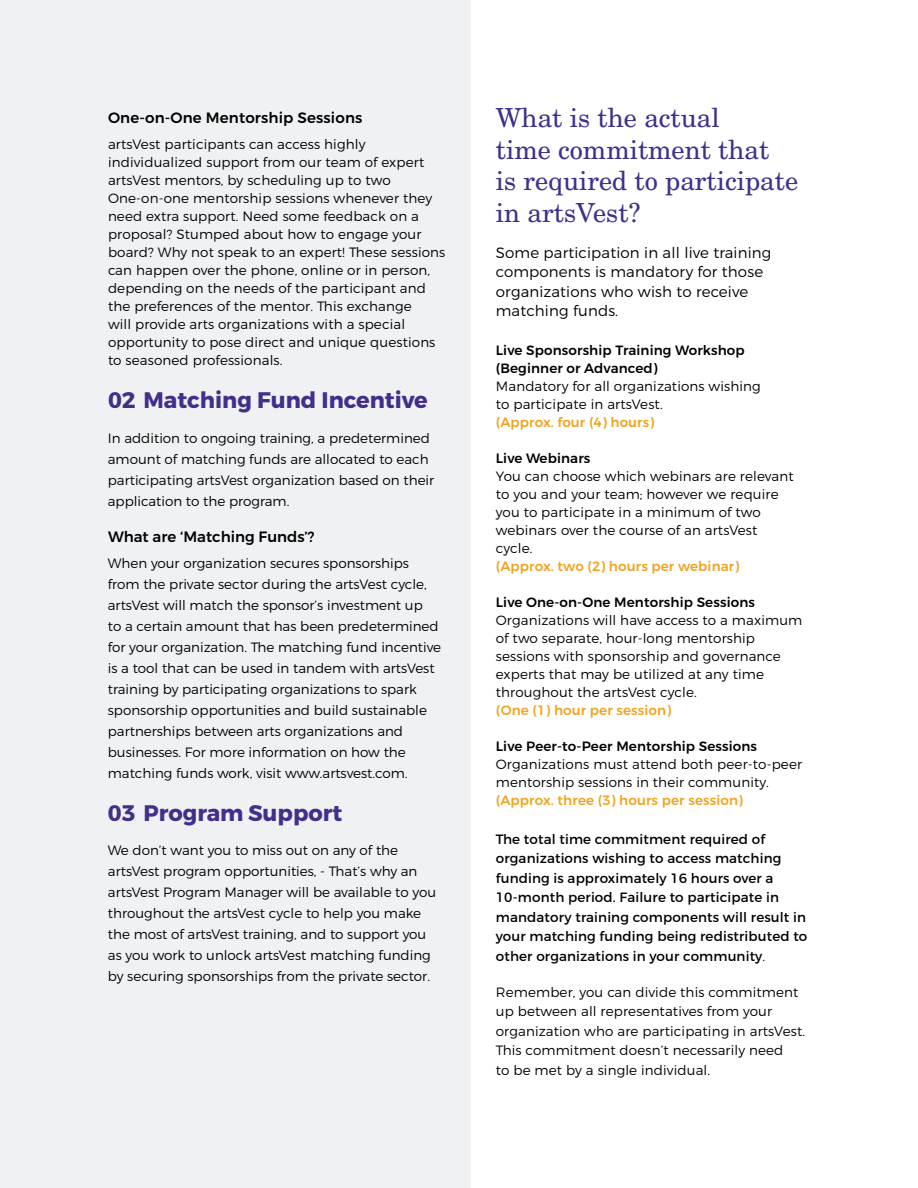
<style>
.page{position:relative;width:918px;height:1188px;background:#fff}
.page>*{position:absolute;margin:0;border:0;box-sizing:border-box;transform-origin:0 0}
.t1{font:26.25px/31.5px "New Century Schlbk LT Std";color:#412f8b}
.t2{font:700 22.5px "Montserrat";color:#412f8b}
.t3{font:300 15px/19.5px "Montserrat";letter-spacing:.01em;color:#000}
.t4{font:500 15px "Montserrat";letter-spacing:.01em;color:#000}
.t5{font:300 13.5px/18px "Montserrat";color:#000}
.t6{font:13.5px/19.5px "Montserrat";letter-spacing:.01em;color:#000}
.t7{font:500 13.5px/18px "Montserrat";letter-spacing:.01em;color:#000}
.t8{font:500 13.5px "Montserrat";letter-spacing:.01em;color:#f0a31f}
.s1{font-weight:300}
</style>
<div class="page">
<div style="left:0;top:0;width:471px;height:1188px;background:#eff1f2"></div>
<p class="t4" style="left:108px;top:108px;width:256px">One-on-One Mentorship Sessions</p>
<p class="t5" style="left:108px;top:135px;width:339px">artsVest participants can access highly individualized support from our team of expert artsVest mentors, by scheduling up to two One-on-one mentorship sessions whenever they need extra support. Need some feedback on a proposal? Stumped about how to engage your board? Why not speak to an expert! These sessions can happen over the phone, online or in person, depending on the needs of the participant and the preferences of the mentor. This exchange<br>will provide arts organizations with a special opportunity to pose direct and unique questions to seasoned professionals.</p>
<h2 class="t2" style="left:108px;top:386px;width:321px">02 Matching Fund Incentive</h2>
<p class="t5" style="left:108px;top:427px;width:328px;line-height:21px">In addition to ongoing training, a predetermined amount of matching funds are allocated to each participating artsVest organization based on their application to the program.</p>
<p class="t4" style="left:108px;top:527px;width:208px">What are ‘Matching Funds’?</p>
<p class="t5" style="left:108px;top:552px;width:335px;line-height:21px">When your organization secures sponsorships from the private sector during the artsVest cycle, artsVest will match the sponsor’s investment up<br>to a certain amount that has been predetermined for your organization. The matching fund incentive is a tool that can be used in tandem with artsVest training by participating organizations to spark sponsorship opportunities and build sustainable partnerships between arts organizations and businesses. For more information on how the matching funds work, visit www.artsvest.com.</p>
<h2 class="t2" style="left:108px;top:799px;width:236px">03 Program Support</h2>
<p class="t5" style="left:108px;top:840px;width:330px;line-height:21px">We don’t want you to miss out on any of the artsVest program opportunities, - That’s why an artsVest Program Manager will be available to you throughout the artsVest cycle to help you make the most of artsVest training, and to support you as you work to unlock artsVest matching funding by securing sponsorships from the private sector.</p>
<h1 class="t1" style="left:496px;top:102px;width:304px">What is the actual<br>time commitment that<br>is required to participate in artsVest?</h1>
<p class="t3" style="left:496px;top:243px;width:277px">Some participation in all live training components is mandatory for those organizations who wish to receive matching funds.</p>
<p class="t7" style="left:496px;top:341px;width:250px">Live Sponsorship Training Workshop (Beginner or Advanced)</p>
<p class="t5" style="left:496px;top:377px;width:266px">Mandatory for all organizations wishing to participate in artsVest.</p>
<p class="t8" style="left:496px;top:414px;width:160px">(Approx. four (4) hours)</p>
<p class="t7" style="left:496px;top:449px;width:96px">Live Webinars</p>
<p class="t5" style="left:496px;top:467px;width:299px">You can choose which webinars are relevant to you and your team; however we require you to participate in a minimum of two webinars over the course of an artsVest cycle.</p>
<p class="t8" style="left:496px;top:558px;width:245px">(Approx. two (2) hours per webinar)</p>
<p class="t7" style="left:496px;top:593px;width:261px">Live One-on-One Mentorship Sessions</p>
<p class="t5" style="left:496px;top:611px;width:308px">Organizations will have access to a maximum of two separate, hour-long mentorship sessions with sponsorship and governance experts that may be utilized at any time throughout the artsVest cycle.</p>
<p class="t8" style="left:496px;top:702px;width:177px">(One (1) hour per session)</p>
<p class="t7" style="left:496px;top:737px;width:263px">Live Peer-to-Peer Mentorship Sessions</p>
<p class="t5" style="left:496px;top:755px;width:308px">Organizations must attend both peer-to-peer mentorship sessions in their community.</p>
<p class="t8" style="left:496px;top:792px;width:249px">(Approx. three (3) hours per session)</p>
<p class="t6" style="left:496px;top:829px;width:313px">The total time commitment required of organizations wishing to access matching funding is approximately 16 hours over a 10-month period. Failure to participate in mandatory training components will result in your matching funding being redistributed to other organizations in your community<span class="s1">.</span></p>
<p class="t5" style="left:496px;top:982px;width:311px;line-height:19.5px">Remember, you can divide this commitment up between all representatives from your organization who are participating in artsVest.<br>This commitment doesn’t necessarily need<br>to be met by a single individual.</p>
</div>
